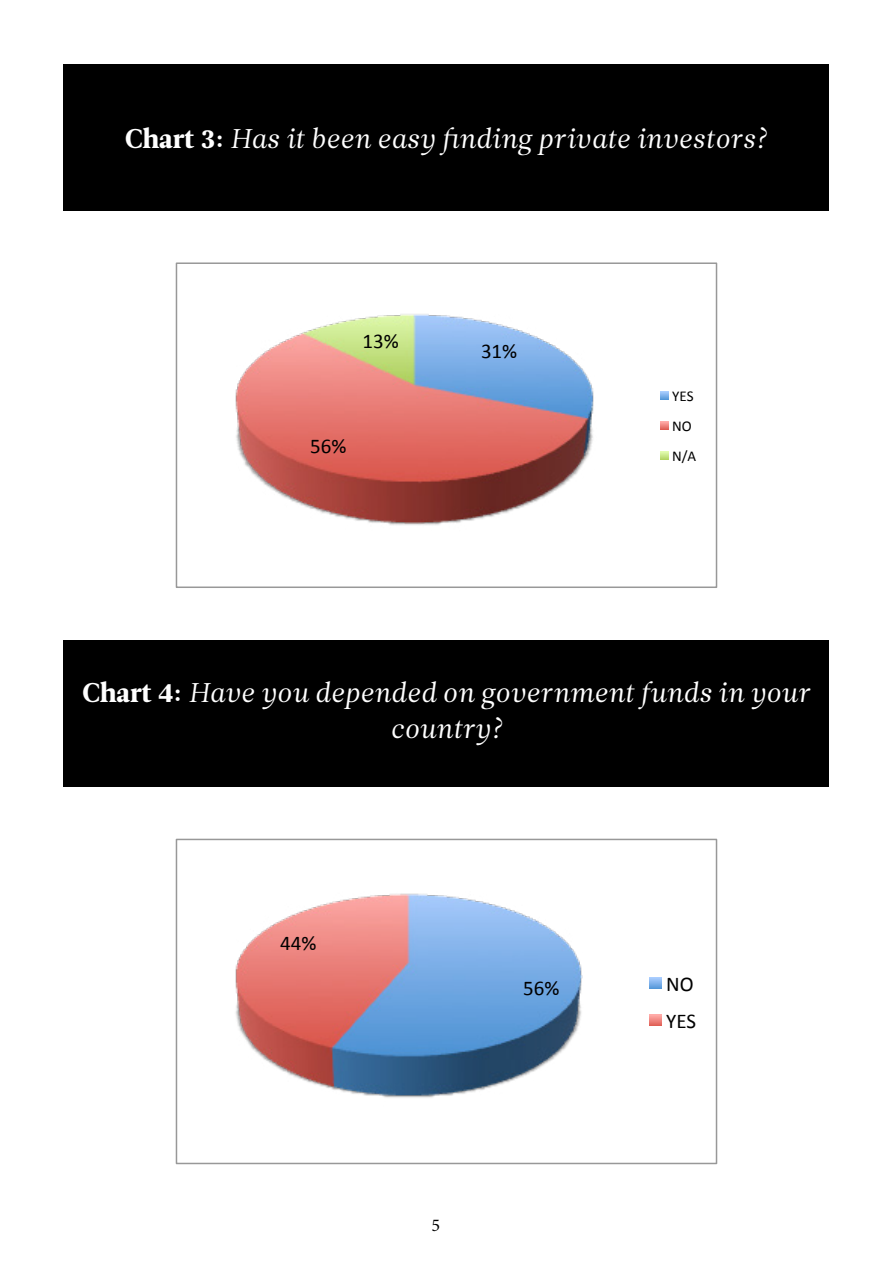
<style>
.page{position:relative;width:893px;height:1263px;background:#fff}
.page>*{position:absolute;margin:0;border:0;box-sizing:border-box;transform-origin:0 0}
.t1{font:27px/36px "Leitura News Italic 1";color:#fff;text-align:center}
.t2{font:21px/37.3px "Calibri";color:#000}
.t3{font:18px "Minion Pro";color:#000}
.t4{font:15px/30.2px "Calibri";color:#000}
.s1{font-family:"Leitura News Roman 4"}
</style>
<div class="page">
<div style="left:64px;top:64px;width:765px;height:146px;background:#000"></div>
<div style="left:64px;top:640px;width:765px;height:147px;background:#000"></div>
<img style="left:235px;top:314px;width:359px;height:211px">
<svg style="left:660px;top:391px;width:9px;height:8px"></svg>
<svg style="left:660px;top:421px;width:9px;height:8px"></svg>
<svg style="left:660px;top:451px;width:9px;height:8px"></svg>
<div style="left:176px;top:262px;width:541px;height:326px;border:2px solid #989898"></div>
<img style="left:235px;top:893px;width:348px;height:205px">
<svg style="left:650px;top:977px;width:11px;height:11px"></svg>
<svg style="left:650px;top:1014px;width:11px;height:12px"></svg>
<div style="left:176px;top:839px;width:541px;height:325px;border:2px solid #989898"></div>
<p class="t1" style="left:125px;top:121px;width:644px"><span class="s1">Chart 3:</span> Has it been easy finding private investors?</p>
<p class="t2" style="left:362px;top:322px;width:38px">13%</p>
<p class="t2" style="left:310px;top:427px;width:38px">56%</p>
<p class="t2" style="left:481px;top:333px;width:38px">31%</p>
<p class="t4" style="left:672px;top:381px;width:26px">YES<br>NO<br>N/A</p>
<p class="t1" style="left:83px;top:675px;width:729px"><span class="s1">Chart 4:</span> Have you depended on government funds in your country?</p>
<p class="t2" style="left:280px;top:924px;width:38px">44%</p>
<p class="t2" style="left:523px;top:969px;width:38px">56%</p>
<p class="t3" style="left:432px;top:1213px;width:10px">5</p>
<p class="t2" style="left:666px;top:965px;width:32px">NO<br>YES</p>
</div>
